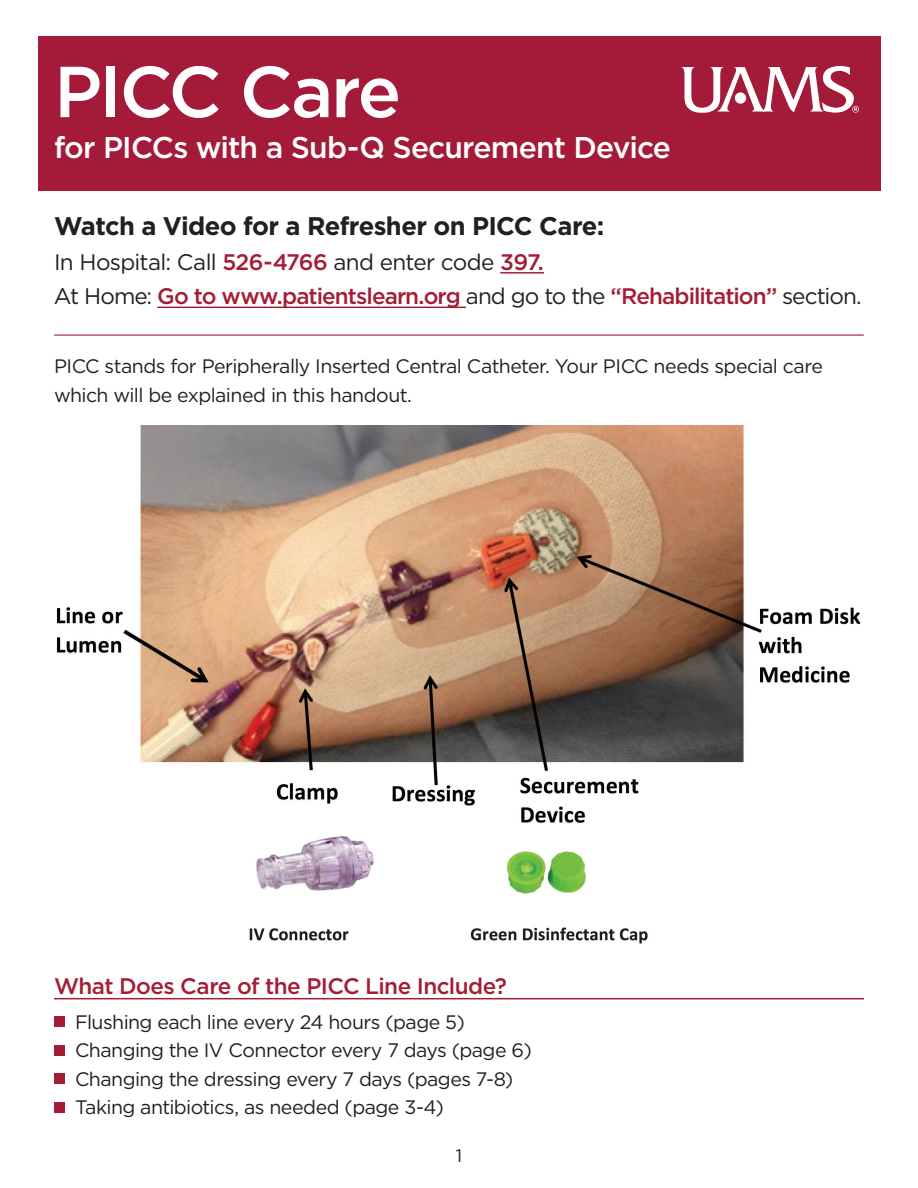
<style>
.page{position:relative;width:918px;height:1188px;background:#fff}
.page>*{position:absolute;margin:0;border:0;box-sizing:border-box;transform-origin:0 0}
.t1{font:500 72px "Gotham";letter-spacing:-.035em;color:#fff}
.t2{font:500 30px "Gotham";letter-spacing:-.03em;color:#fff}
.t3{font:700 25.5px "Gotham";letter-spacing:-.025em;color:#231f20}
.t4{font:500 22.5px/34.5px "Gotham";letter-spacing:-.035em;color:#a31e35}
.t5{font:19.5px/28.5px "Gotham";letter-spacing:-.03em;color:#231f20}
.t6{font:18px "Gotham";color:#231f20}
.s1{font-weight:400;color:#231f20}
</style>
<div class="page">
<hr style="left:500px;top:272px;width:44px;height:2px;background:#a31e35">
<hr style="left:157px;top:307px;width:309px;height:1px;background:#a31e35">
<hr style="left:54px;top:998px;width:810px;height:1px;background:#a31e35">
<div style="left:54px;top:1016px;width:11px;height:11px;background:#a31e35"></div>
<div style="left:54px;top:1045px;width:11px;height:11px;background:#a31e35"></div>
<div style="left:54px;top:1073px;width:11px;height:11px;background:#a31e35"></div>
<div style="left:54px;top:1102px;width:11px;height:11px;background:#a31e35"></div>
<hr style="left:55px;top:334px;width:808px;height:2px;background:#a41b3a">
<div style="left:38px;top:36px;width:842px;height:155px;background:#a41b3a"></div>
<img style="left:57px;top:426px;width:804px;height:397px">
<svg style="left:682px;top:66px;width:177px;height:47px"></svg>
<img style="left:249px;top:836px;width:399px;height:108px">
<h1 class="t1" style="left:54px;top:45px;width:349px">PICC Care</h1>
<h2 class="t2" style="left:54px;top:127px;width:619px">for PICCs with a Sub-Q Securement Device</h2>
<h3 class="t3" style="left:54px;top:209px;width:552px">Watch a Video for a Refresher on PICC Care:</h3>
<p class="t4" style="left:54px;top:244px;width:809px"><span class="s1">In Hospital: Call</span> 526-4766 <span class="s1">and enter code</span> 397.<br><span class="s1">At Home:</span> Go to www.patientslearn.org <span class="s1">and go to the</span> “Rehabilitation” <span class="s1">section.</span></p>
<p class="t5" style="left:54px;top:352px;width:771px">PICC stands for Peripherally Inserted Central Catheter. Your PICC needs special care which will be explained in this handout.</p>
<p class="t4" style="left:54px;top:969px;width:454px">What Does Care of the PICC Line Include?</p>
<p class="t5" style="left:75px;top:1007px;width:458px">Flushing each line every 24 hours (page 5)<br>Changing the IV Connector every 7 days (page 6)<br>Changing the dressing every 7 days (pages 7-8)<br>Taking antibiotics, as needed (page 3-4)</p>
<p class="t6" style="left:456px;top:1144px;width:8px">1</p>
</div>
